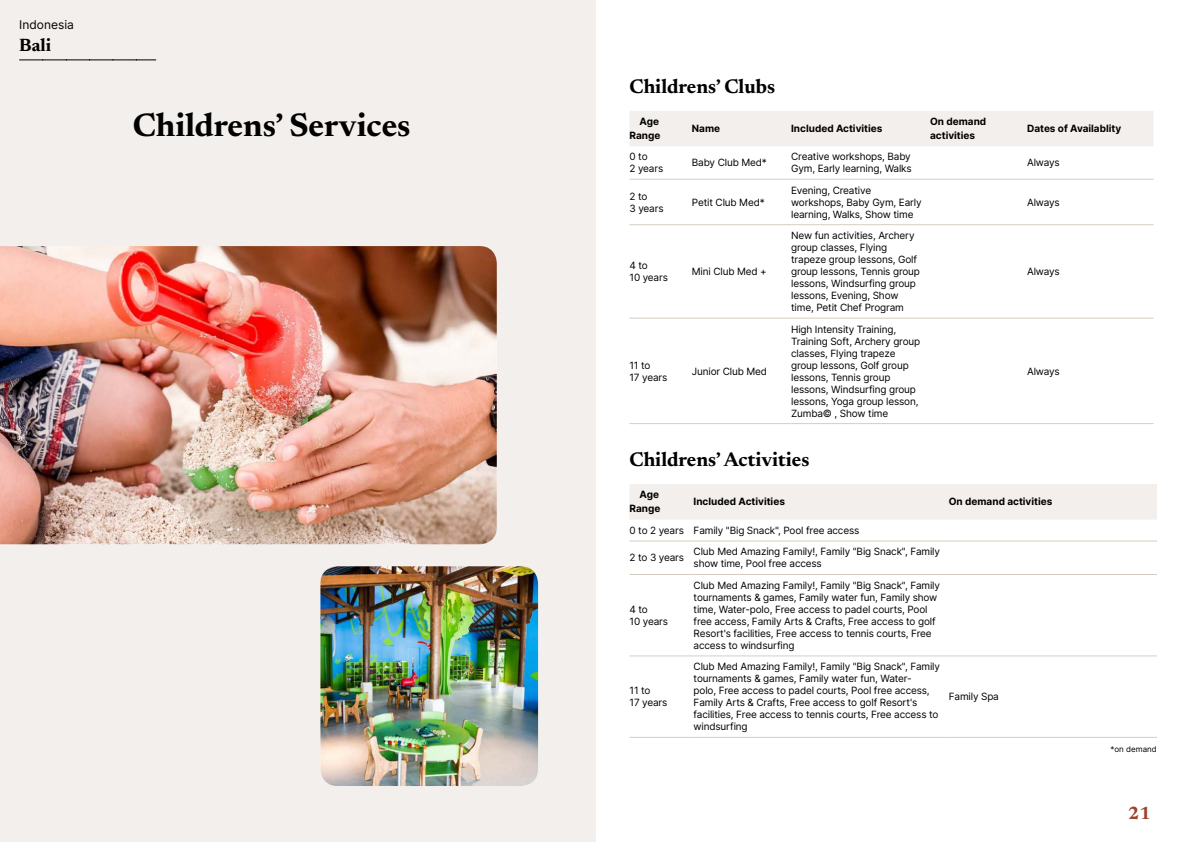
<style>
.page{position:relative;width:1191px;height:842px;background:#fff}
.page>*{position:absolute;margin:0;border:0;box-sizing:border-box;transform-origin:0 0}
.t1{font:700 33px "Newsreader 24 pt";color:#000}
.t2{font:700 20px "Newsreader 24 pt";color:#000}
.t3{font:700 18px "Newsreader 24 pt";color:#000}
.t4{font:700 18px "Newsreader 24 pt";color:#9d432c}
.t5{font:12px "Inter";color:#000}
.t6{font:10px/12px "Inter";letter-spacing:-.015em;color:#000}
.t7{font:700 10px/14px "Inter";color:#000;text-align:right}
.t8{font:8px "Inter";color:#000}
</style>
<div class="page">
<div style="left:0;top:0;width:595px;height:842px;background:#f3efec"></div>
<img style="left:0;top:246px;width:497px;height:298px">
<img style="left:320px;top:566px;width:218px;height:220px">
<svg style="left:20px;top:60px;width:136px;height:1px"></svg>
<div style="left:630px;top:111px;width:523px;height:35px;background:#f3efec"></div>
<hr style="left:629px;top:179px;width:63px;height:1px;background:#d6cdc1">
<hr style="left:692px;top:179px;width:99px;height:1px;background:#d6cdc1">
<hr style="left:791px;top:179px;width:139px;height:1px;background:#d6cdc1">
<hr style="left:930px;top:179px;width:97px;height:1px;background:#d6cdc1">
<hr style="left:1027px;top:179px;width:126px;height:1px;background:#d6cdc1">
<hr style="left:629px;top:224px;width:63px;height:1px;background:#d6cdc1">
<hr style="left:692px;top:224px;width:99px;height:1px;background:#d6cdc1">
<hr style="left:791px;top:224px;width:139px;height:1px;background:#d6cdc1">
<hr style="left:930px;top:224px;width:97px;height:1px;background:#d6cdc1">
<hr style="left:1027px;top:224px;width:126px;height:1px;background:#d6cdc1">
<hr style="left:629px;top:318px;width:63px;height:1px;background:#d6cdc1">
<hr style="left:692px;top:318px;width:99px;height:1px;background:#d6cdc1">
<hr style="left:791px;top:318px;width:139px;height:1px;background:#d6cdc1">
<hr style="left:930px;top:318px;width:97px;height:1px;background:#d6cdc1">
<hr style="left:1027px;top:318px;width:126px;height:1px;background:#d6cdc1">
<hr style="left:629px;top:423px;width:63px;height:1px;background:#d6cdc1">
<hr style="left:692px;top:423px;width:99px;height:1px;background:#d6cdc1">
<hr style="left:791px;top:423px;width:139px;height:1px;background:#d6cdc1">
<hr style="left:930px;top:423px;width:97px;height:1px;background:#d6cdc1">
<hr style="left:1027px;top:423px;width:126px;height:1px;background:#d6cdc1">
<div style="left:630px;top:484px;width:527px;height:36px;background:#f3efec"></div>
<hr style="left:629px;top:540px;width:64px;height:1px;background:#d6cdc1">
<hr style="left:693px;top:540px;width:255px;height:1px;background:#d6cdc1">
<hr style="left:948px;top:540px;width:209px;height:1px;background:#d6cdc1">
<hr style="left:629px;top:574px;width:64px;height:1px;background:#d6cdc1">
<hr style="left:693px;top:574px;width:255px;height:1px;background:#d6cdc1">
<hr style="left:948px;top:574px;width:209px;height:1px;background:#d6cdc1">
<hr style="left:629px;top:655px;width:64px;height:1px;background:#d6cdc1">
<hr style="left:693px;top:655px;width:255px;height:1px;background:#d6cdc1">
<hr style="left:948px;top:655px;width:209px;height:1px;background:#d6cdc1">
<hr style="left:629px;top:737px;width:64px;height:1px;background:#d6cdc1">
<hr style="left:693px;top:737px;width:255px;height:1px;background:#d6cdc1">
<hr style="left:948px;top:737px;width:209px;height:1px;background:#d6cdc1">
<p class="t5" style="left:19px;top:17px;width:56px">Indonesia</p>
<h3 class="t3" style="left:19px;top:37px;width:33px">Bali</h3>
<h1 class="t1" style="left:133px;top:111px;width:279px">Childrens’ Services</h1>
<h2 class="t2" style="left:629px;top:78px;width:147px">Childrens’ Clubs</h2>
<p class="t7" style="left:629px;top:115px;width:32px">Age<br>Range</p>
<p class="t7" style="left:692px;top:122px;width:30px">Name</p>
<p class="t7" style="left:791px;top:122px;width:93px">Included Activities</p>
<p class="t7" style="left:930px;top:115px;width:58px;text-align:left">On demand activities</p>
<p class="t7" style="left:1027px;top:122px;width:96px">Dates of Availablity</p>
<p class="t6" style="left:629px;top:150px;width:35px">0 to<br>2 years</p>
<p class="t6" style="left:692px;top:156px;width:76px">Baby Club Med*</p>
<p class="t6" style="left:791px;top:150px;width:122px">Creative workshops, Baby<br>Gym, Early learning, Walks</p>
<p class="t6" style="left:1027px;top:156px;width:34px">Always</p>
<p class="t6" style="left:629px;top:190px;width:36px">2 to<br>3 years</p>
<p class="t6" style="left:692px;top:196px;width:74px">Petit Club Med*</p>
<p class="t6" style="left:791px;top:184px;width:132px">Evening, Creative workshops, Baby Gym, Early learning, Walks, Show time</p>
<p class="t6" style="left:1027px;top:196px;width:34px">Always</p>
<p class="t6" style="left:629px;top:259px;width:40px">4 to<br>10 years</p>
<p class="t6" style="left:692px;top:265px;width:76px">Mini Club Med +</p>
<p class="t6" style="left:629px;top:359px;width:39px">11 to<br>17 years</p>
<p class="t6" style="left:692px;top:365px;width:77px">Junior Club Med</p>
<p class="t6" style="left:791px;top:229px;width:130px">New fun activities, Archery group classes, Flying trapeze group lessons, Golf group lessons, Tennis group lessons, Windsurfing group lessons, Evening, Show time, Petit Chef Program</p>
<p class="t6" style="left:791px;top:323px;width:131px">High Intensity Training,<br>Training Soft, Archery group classes, Flying trapeze group lessons, Golf group lessons, Tennis group lessons, Windsurfing group lessons, Yoga group lesson,<br>Zumba© , Show time</p>
<p class="t6" style="left:1027px;top:265px;width:34px">Always</p>
<p class="t6" style="left:1027px;top:365px;width:34px">Always</p>
<h2 class="t2" style="left:629px;top:451px;width:181px">Childrens’ Activities</h2>
<p class="t7" style="left:629px;top:488px;width:32px">Age<br>Range</p>
<p class="t7" style="left:693px;top:495px;width:93px">Included Activities</p>
<p class="t7" style="left:948px;top:495px;width:105px">On demand activities</p>
<p class="t6" style="left:629px;top:524px;width:231px">0 to 2 years Family "Big Snack", Pool free access</p>
<p class="t6" style="left:629px;top:551px;width:56px">2 to 3 years</p>
<p class="t6" style="left:693px;top:545px;width:248px">Club Med Amazing Family!, Family "Big Snack", Family show time, Pool free access</p>
<p class="t6" style="left:629px;top:603px;width:40px">4 to<br>10 years</p>
<p class="t6" style="left:693px;top:579px;width:248px">Club Med Amazing Family!, Family "Big Snack", Family tournaments &amp; games, Family water fun, Family show time, Water-polo, Free access to padel courts, Pool free access, Family Arts &amp; Crafts, Free access to golf Resort's facilities, Free access to tennis courts, Free access to windsurfing</p>
<p class="t6" style="left:629px;top:684px;width:39px">11 to<br>17 years</p>
<p class="t6" style="left:693px;top:660px;width:248px">Club Med Amazing Family!, Family "Big Snack", Family tournaments &amp; games, Family water fun, Water-<br>polo, Free access to padel courts, Pool free access, Family Arts &amp; Crafts, Free access to golf Resort's facilities, Free access to tennis courts, Free access to windsurfing</p>
<p class="t6" style="left:948px;top:690px;width:52px">Family Spa</p>
<p class="t8" style="left:1110px;top:743px;width:48px">*on demand</p>
<h3 class="t4" style="left:1128px;top:806px;width:24px">21</h3>
</div>
